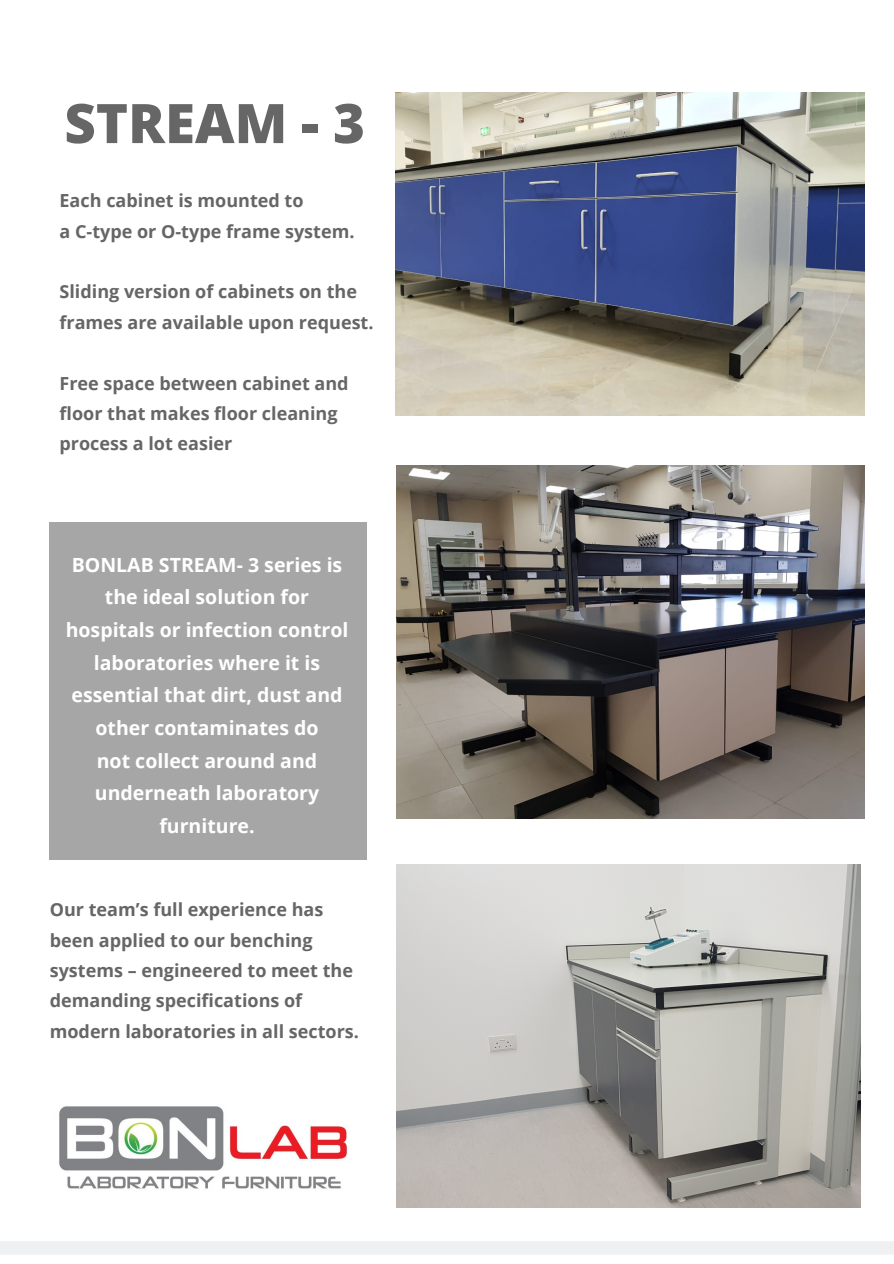
<style>
.page{position:relative;width:894px;height:1264px;background:#fff}
.page>*{position:absolute;margin:0;border:0;box-sizing:border-box;transform-origin:0 0}
.t1{font:800 54.6px "Open Sans";color:#666}
.t2{font:700 19.5px/32.7px "Open Sans";color:#fff;text-align:center}
.t3{font:700 18px/30.5px "Open Sans";color:#666}
</style>
<div class="page">
<img style="left:59px;top:1106px;width:289px;height:83px">
<div style="left:0;top:1241px;width:893px;height:13px;background:#eff0f2"></div>
<div style="left:49px;top:522px;width:317px;height:337px;background:#a6a6a6"></div>
<img style="left:395px;top:92px;width:468px;height:323px">
<img style="left:396px;top:465px;width:468px;height:353px">
<img style="left:396px;top:864px;width:464px;height:343px">
<p class="t1" style="left:64px;top:85px;width:302px">STREAM - 3</p>
<p class="t3" style="left:60px;top:185px;width:245px">Each cabinet is mounted to</p>
<p class="t3" style="left:60px;top:215px;width:296px">a C-type or O-type frame system.</p>
<p class="t3" style="left:60px;top:276px;width:315px">Sliding version of cabinets on the frames are available upon request.</p>
<p class="t3" style="left:60px;top:367px;width:290px">Free space between cabinet and floor that makes floor cleaning process a lot easier</p>
<p class="t2" style="left:66px;top:547px;width:284px">BONLAB STREAM- 3 series is the ideal solution for hospitals or infection control</p>
<p class="t2" style="left:71px;top:645px;width:272px">laboratories where it is essential that dirt, dust and other contaminates do</p>
<p class="t2" style="left:95px;top:743px;width:226px">not collect around and underneath laboratory furniture.</p>
<p class="t3" style="left:50px;top:893px;width:310px">Our team’s full experience has been applied to our benching systems – engineered to meet the demanding specifications of modern laboratories in all sectors.</p>
</div>
